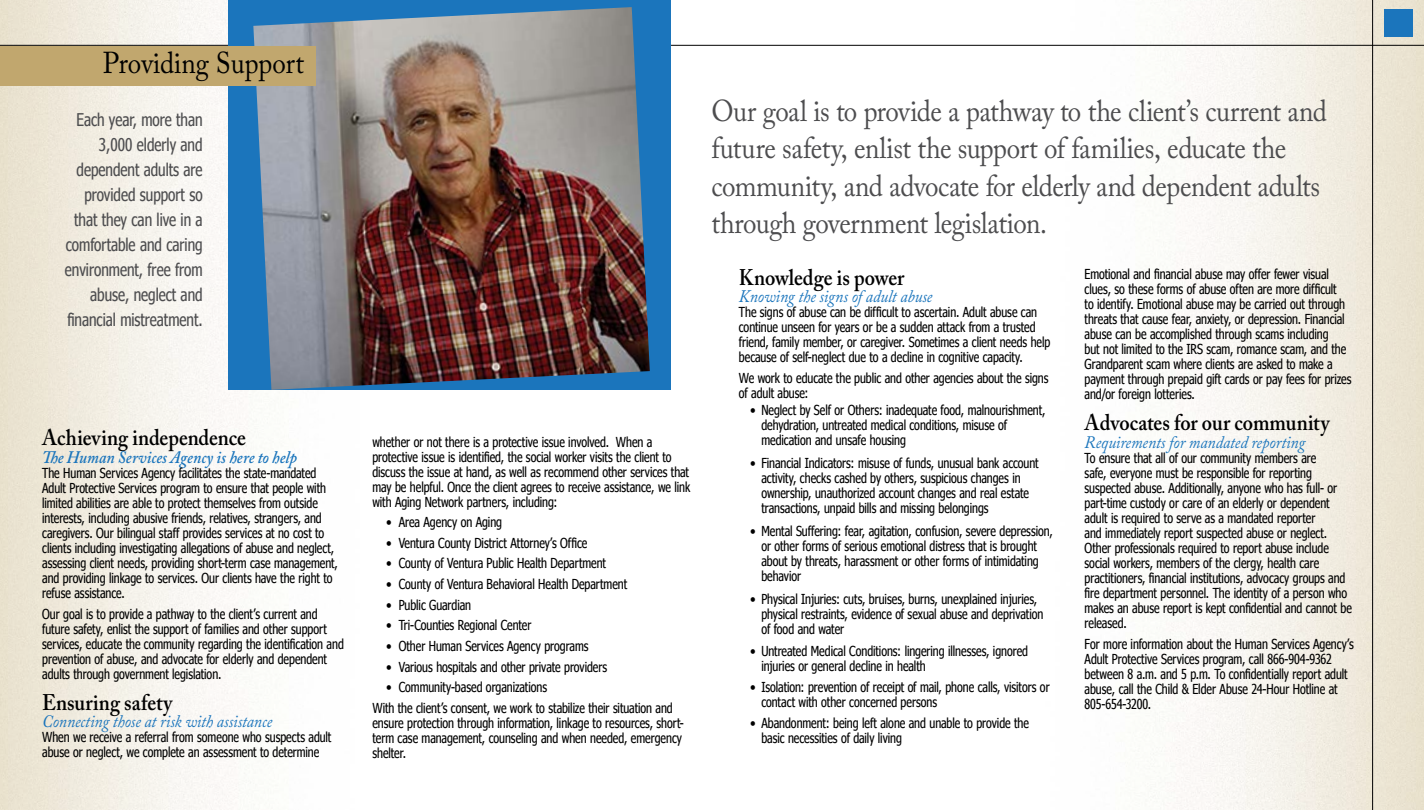
<style>
.page{position:relative;width:1424px;height:810px;background:#fff}
.page>*{position:absolute;margin:0;border:0;box-sizing:border-box;transform-origin:0 0}
.t1{font:30px/37.5px "Adobe Caslon Pro";letter-spacing:-.02em;color:#4d4d4f;scale:.9 1}
.t2{font:30px "Adobe Caslon Pro";color:#000;scale:.9 1}
.t3{font:600 22.5px "Adobe Caslon Pro";color:#000;scale:.9 1}
.t4{font:17.5px/25px "Nina";color:#4d4d4f;text-align:right;scale:.9 1}
.t5{font:italic 17.5px "Adobe Caslon Pro";letter-spacing:-.005em;color:#1b75bc;scale:.9 1}
.t6{font:italic 600 17.5px "Adobe Caslon Pro";color:#1b75bc;scale:.9 1}
.t7{font:13.75px/15px "Nina";color:#000;scale:.9 1}
</style>
<div class="page">
<img style="left:983px;top:0;width:440px;height:810px">
<hr style="left:0;top:45px;width:1423px;height:1px;background:#000">
<div style="left:228px;top:0;width:442px;height:390px;background:#1b75bc"></div>
<hr style="left:1371px;top:0;width:1px;height:810px;background:#000">
<img style="left:253px;top:7px;width:396px;height:383px">
<div style="left:1383px;top:10px;width:29px;height:27px;background:#1b75bc"></div>
<div style="left:0;top:46px;width:315px;height:39px;background:#c1a76e"></div>
<h1 class="t2" style="left:103px;top:46px;width:225px">Providing Support</h1>
<p class="t4" style="left:65px;top:106px;width:154px">Each year, more than<br>3,000 elderly and dependent adults are provided support so that they can live in a comfortable and caring environment, free from abuse, neglect and financial mistreatment.</p>
<h2 class="t3" style="left:42px;top:424px;width:228px">Achieving independence</h2>
<p class="t6" style="left:42px;top:447px;width:285px">The Human Services Agency is here to help</p>
<p class="t7" style="left:42px;top:465px;width:330px">The Human Services Agency facilitates the state-mandated Adult Protective Services program to ensure that people with limited abilities are able to protect themselves from outside interests, including abusive friends, relatives, strangers, and caregivers. Our bilingual staff provides services at no cost to clients including investigating allegations of abuse and neglect, assessing client needs, providing short-term case management, and providing linkage to services. Our clients have the right to refuse assistance.</p>
<p class="t7" style="left:42px;top:606px;width:336px">Our goal is to provide a pathway to the client’s current and future safety, enlist the support of families and other support services, educate the community regarding the identification and prevention of abuse, and advocate for elderly and dependent adults through government legislation.</p>
<h2 class="t3" style="left:42px;top:689px;width:146px">Ensuring safety</h2>
<p class="t5" style="left:42px;top:711px;width:257px">Connecting those at risk with assistance</p>
<p class="t7" style="left:42px;top:729px;width:323px">When we receive a referral from someone who suspects adult abuse or neglect, we complete an assessment to determine</p>
<p class="t7" style="left:372px;top:434px;width:354px">whether or not there is a protective issue involved. When a protective issue is identified, the social worker visits the client to discuss the issue at hand, as well as recommend other services that may be helpful. Once the client agrees to receive assistance, we link with Aging Network partners, including:</p>
<p class="t7" style="left:386px;top:514px;width:130px">• Area Agency on Aging</p>
<p class="t7" style="left:386px;top:535px;width:225px">• Ventura County District Attorney’s Office</p>
<p class="t7" style="left:386px;top:555px;width:246px">• County of Ventura Public Health Department</p>
<p class="t7" style="left:386px;top:576px;width:269px">• County of Ventura Behavioral Health Department</p>
<p class="t7" style="left:386px;top:597px;width:96px">• Public Guardian</p>
<p class="t7" style="left:386px;top:617px;width:163px">• Tri-Counties Regional Center</p>
<p class="t7" style="left:386px;top:638px;width:226px">• Other Human Services Agency programs</p>
<p class="t7" style="left:386px;top:659px;width:247px">• Various hospitals and other private providers</p>
<p class="t7" style="left:372px;top:676px;width:335px;line-height:20.6px;text-indent:14px">• Community-based organizations<br>With the client’s consent, we work to stabilize their situation and</p>
<p class="t7" style="left:372px;top:715px;width:347px">ensure protection through information, linkage to resources, short&shy;term case management, counseling and when needed, emergency shelter.</p>
<h1 class="t1" style="left:711px;top:92px;width:685px">Our goal is to provide a pathway to the client’s current and future safety, enlist the support of families, educate the community, and advocate for elderly and dependent adults through government legislation.</h1>
<h2 class="t3" style="left:738px;top:264px;width:185px">Knowledge is power</h2>
<p class="t5" style="left:738px;top:286px;width:216px">Knowing the signs of adult abuse</p>
<p class="t7" style="left:738px;top:304px;width:347px">The signs of abuse can be difficult to ascertain. Adult abuse can continue unseen for years or be a sudden attack from a trusted friend, family member, or caregiver. Sometimes a client needs help because of self-neglect due to a decline in cognitive capacity.</p>
<p class="t7" style="left:738px;top:370px;width:345px">We work to educate the public and other agencies about the signs of adult abuse:</p>
<p class="t7" style="left:761px;top:402px;width:317px;text-indent:-11px">• Neglect by Self or Others: inadequate food, malnourishment, dehydration, untreated medical conditions, misuse of medication and unsafe housing</p>
<p class="t7" style="left:761px;top:455px;width:309px;text-indent:-11px">• Financial Indicators: misuse of funds, unusual bank account activity, checks cashed by others, suspicious changes in ownership, unauthorized account changes and real estate transactions, unpaid bills and missing belongings</p>
<p class="t7" style="left:761px;top:523px;width:325px;text-indent:-11px">• Mental Suffering: fear, agitation, confusion, severe depression, or other forms of serious emotional distress that is brought about by threats, harassment or other forms of intimidating behavior</p>
<p class="t7" style="left:761px;top:591px;width:315px;text-indent:-11px">• Physical Injuries: cuts, bruises, burns, unexplained injuries, physical restraints, evidence of sexual abuse and deprivation of food and water</p>
<p class="t7" style="left:761px;top:643px;width:298px;text-indent:-11px">• Untreated Medical Conditions: lingering illnesses, ignored injuries or general decline in health</p>
<p class="t7" style="left:761px;top:679px;width:322px;text-indent:-11px">• Isolation: prevention of receipt of mail, phone calls, visitors or contact with other concerned persons</p>
<p class="t7" style="left:761px;top:715px;width:299px;text-indent:-11px">• Abandonment: being left alone and unable to provide the basic necessities of daily living</p>
<p class="t7" style="left:1084px;top:266px;width:298px">Emotional and financial abuse may offer fewer visual clues, so these forms of abuse often are more difficult<br>to identify. Emotional abuse may be carried out through threats that cause fear, anxiety, or depression. Financial abuse can be accomplished through scams including<br>but not limited to the IRS scam, romance scam, and the Grandparent scam where clients are asked to make a payment through prepaid gift cards or pay fees for prizes and/or foreign lotteries.</p>
<h2 class="t3" style="left:1084px;top:410px;width:274px">Advocates for our community</h2>
<p class="t5" style="left:1084px;top:432px;width:247px">Requirements for mandated reporting</p>
<p class="t7" style="left:1084px;top:450px;width:298px">To ensure that all of our community members are<br>safe, everyone must be responsible for reporting suspected abuse. Additionally, anyone who has full- or part-time custody or care of an elderly or dependent adult is required to serve as a mandated reporter<br>and immediately report suspected abuse or neglect.<br>Other professionals required to report abuse include social workers, members of the clergy, health care practitioners, financial institutions, advocacy groups and fire department personnel. The identity of a person who makes an abuse report is kept confidential and cannot be released.</p>
<p class="t7" style="left:1084px;top:636px;width:300px">For more information about the Human Services Agency’s Adult Protective Services program, call 866-904-9362 between 8 a.m. and 5 p.m. To confidentially report adult abuse, call the Child &amp; Elder Abuse 24-Hour Hotline at 805-654-3200.</p>
</div>
